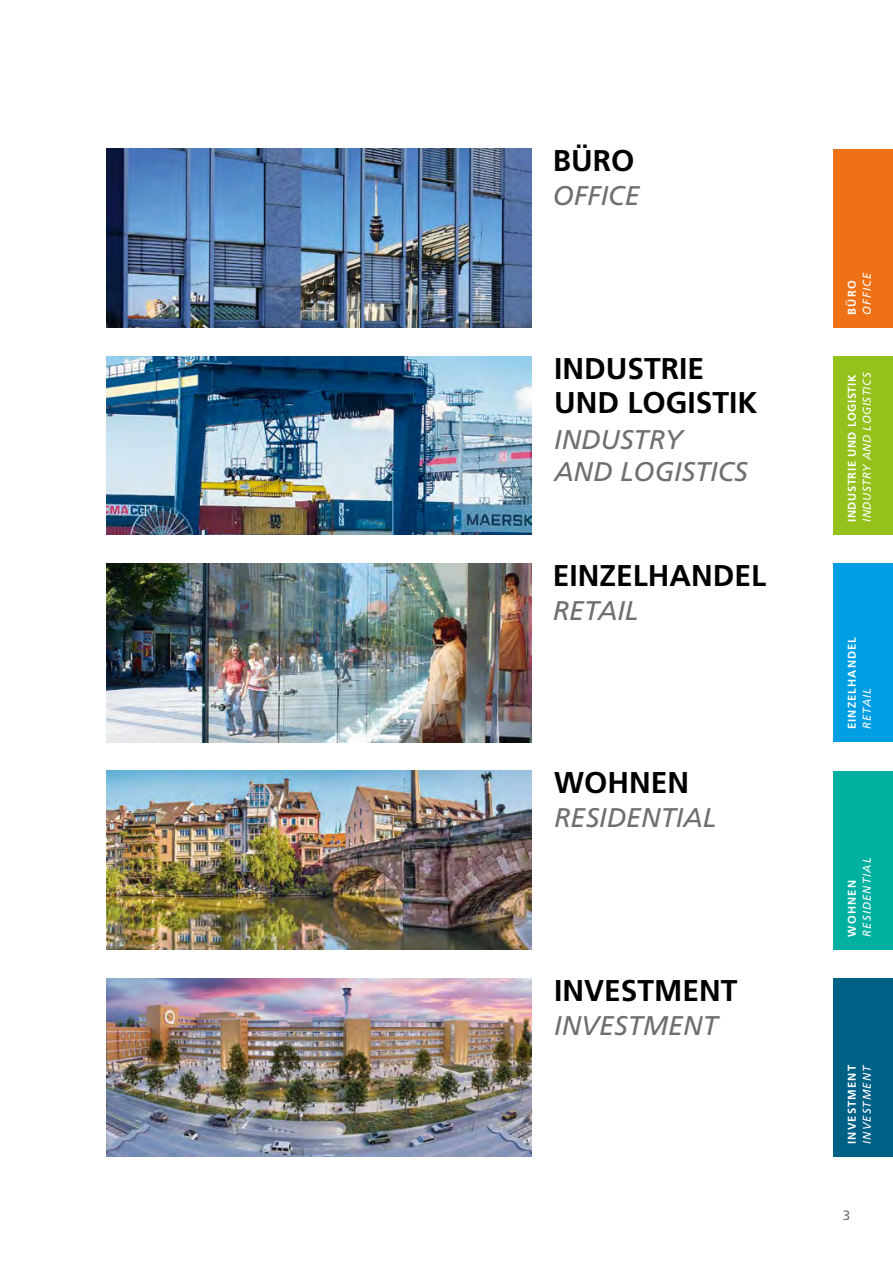
<style>
.page{position:relative;width:893px;height:1263px;background:#fff}
.page>*{position:absolute;margin:0;border:0;box-sizing:border-box;transform-origin:0 0}
.t1{font:700 30px/34px "Frutiger LT Std";color:#000}
.t2{font:italic 27px/32px "Frutiger LT Std";color:#6f6f6e}
.t3{font:13.5px "Frutiger LT Std";color:#6f6f6e}
.t4{font:italic 11.25px "Frutiger LT Std";letter-spacing:.09em;color:#fff}
.t5{font:700 11.25px "Frutiger LT Std";letter-spacing:.1em;color:#fff}
.t6{font:700 11.25px "Frutiger LT Std";letter-spacing:.05em;color:#fff}
.t7{font:italic 11.25px "Frutiger LT Std";letter-spacing:.04em;color:#fff}
</style>
<div class="page">
<img style="left:106px;top:149px;width:425px;height:178px">
<div style="left:833px;top:149px;width:60px;height:178px;background:#ee7116"></div>
<img style="left:106px;top:563px;width:425px;height:179px">
<div style="left:833px;top:563px;width:60px;height:179px;background:#009ee3"></div>
<img style="left:106px;top:356px;width:425px;height:179px">
<div style="left:833px;top:356px;width:60px;height:179px;background:#94c11c"></div>
<img style="left:106px;top:771px;width:425px;height:178px">
<div style="left:833px;top:771px;width:60px;height:178px;background:#00b0a0"></div>
<img style="left:106px;top:978px;width:425px;height:179px">
<div style="left:833px;top:978px;width:60px;height:179px;background:#006187"></div>
<p class="t1" style="left:553px;top:144px;width:83px">BÜRO</p>
<p class="t2" style="left:553px;top:180px;width:89px">OFFICE</p>
<p class="t1" style="left:554px;top:351px;width:205px">INDUSTRIE<br>UND LOGISTIK</p>
<p class="t2" style="left:554px;top:424px;width:195px">INDUSTRY<br>AND LOGISTICS</p>
<p class="t1" style="left:553px;top:559px;width:215px">EINZELHANDEL</p>
<p class="t2" style="left:553px;top:595px;width:87px">RETAIL</p>
<p class="t1" style="left:554px;top:766px;width:136px">WOHNEN</p>
<p class="t2" style="left:554px;top:802px;width:164px">RESIDENTIAL</p>
<p class="t1" style="left:554px;top:973px;width:185px">INVESTMENT</p>
<p class="t2" style="left:554px;top:1009px;width:165px">INVESTMENT</p>
<p class="t5" style="left:845px;top:315px;width:35px;rotate:-90deg">BÜRO</p>
<p class="t4" style="left:860px;top:315px;width:44px;rotate:-90deg">OFFICE</p>
<p class="t6" style="left:845px;top:522px;width:149px;rotate:-90deg">INDUSTRIE UND LOGISTIK</p>
<p class="t7" style="left:860px;top:522px;width:151px;rotate:-90deg">INDUSTRY AND LOGISTICS</p>
<p class="t5" style="left:845px;top:729px;width:94px;rotate:-90deg">EINZELHANDEL</p>
<p class="t4" style="left:860px;top:729px;width:43px;rotate:-90deg">RETAIL</p>
<p class="t4" style="left:860px;top:936px;width:80px;rotate:-90deg">RESIDENTIAL</p>
<p class="t5" style="left:845px;top:936px;width:58px;rotate:-90deg">WOHNEN</p>
<p class="t5" style="left:845px;top:1144px;width:80px;rotate:-90deg">INVESTMENT</p>
<p class="t4" style="left:860px;top:1144px;width:81px;rotate:-90deg">INVESTMENT</p>
<p class="t3" style="left:843px;top:1208px;width:9px">3</p>
</div>
